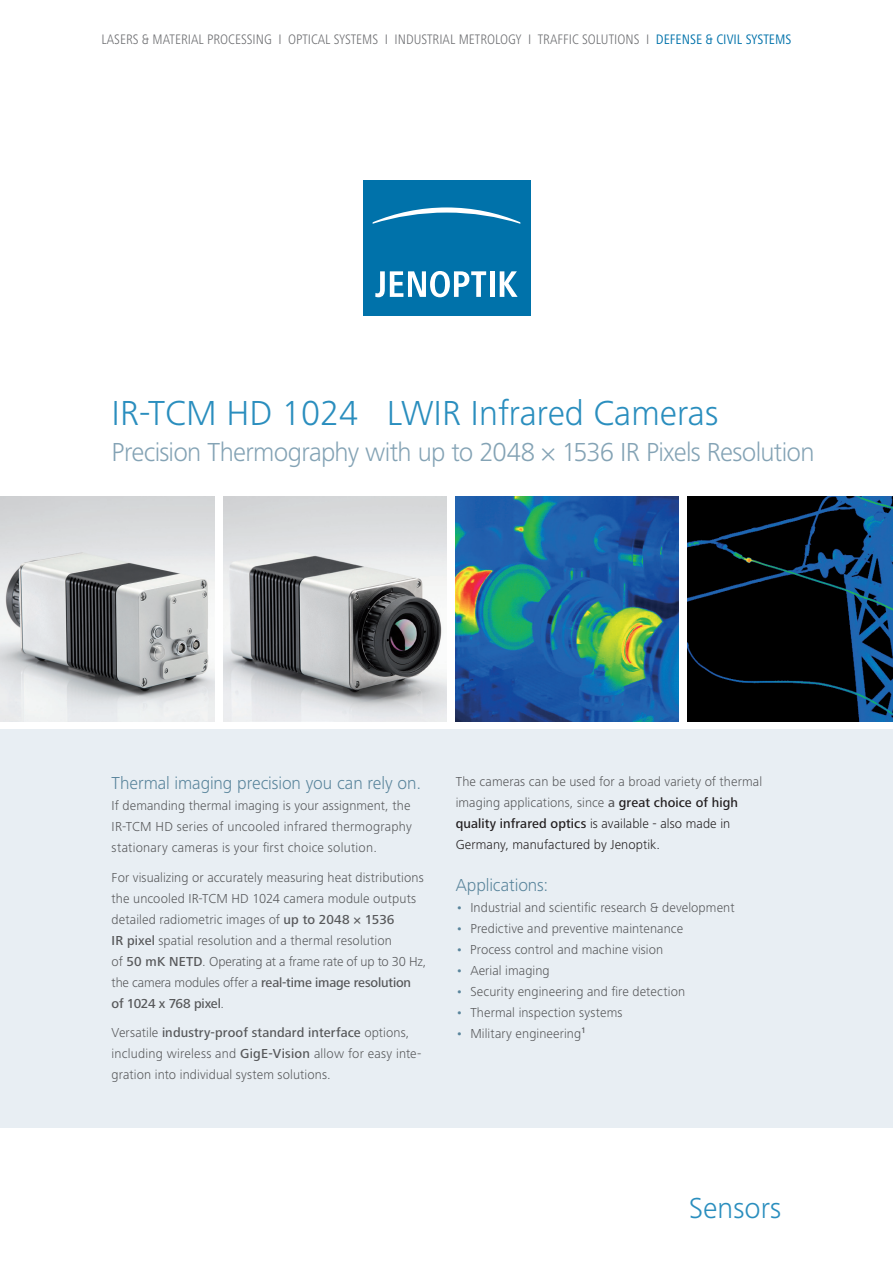
<style>
.page{position:relative;width:893px;height:1263px;background:#fff}
.page>*{position:absolute;margin:0;border:0;box-sizing:border-box;transform-origin:0 0}
.t1{font:300 36px "Frutiger Next LT";color:#2a8ebe}
.t2{font:300 30px "Frutiger Next LT";color:#2a8ebe}
.t3{font:300 27px "Frutiger Next LT";letter-spacing:-.025em;color:#84a3b5}
.t4{font:300 18px "Frutiger Next LT";letter-spacing:-.005em;color:#5a859c}
.t5{font:300 condensed 14.25px "Frutiger Next LT";color:#6c6d70}
.t6{font:300 13.5px/21px "Frutiger Next LT";letter-spacing:.005em;color:#57585a}
.s1{font-weight:400;color:#0072aa}
.s2{font-weight:500}
.s3{font-weight:500;color:#231f20}
.s4{color:#231f20}
.s5{font-weight:400;color:#5a859c}
</style>
<div class="page">
<div style="left:0;top:729px;width:893px;height:399px;background:#e8eef3"></div>
<div style="left:363px;top:180px;width:167px;height:135px;background:#0072aa"></div>
<div style="left:490px;top:271px;width:5px;height:26px;background:#fff"></div>
<svg style="left:500px;top:271px;width:18px;height:26px"></svg>
<svg style="left:373px;top:207px;width:147px;height:17px"></svg>
<svg style="left:375px;top:271px;width:111px;height:26px"></svg>
<img style="left:688px;top:496px;width:205px;height:226px">
<img style="left:456px;top:496px;width:223px;height:226px">
<img style="left:0;top:496px;width:214px;height:226px">
<img style="left:223px;top:496px;width:223px;height:226px">
<p class="t5" style="left:102px;top:32px;width:691px">LASERS &amp; MATERIAL PROCESSING I OPTICAL SYSTEMS I INDUSTRIAL METROLOGY I TRAFFIC SOLUTIONS I <span class="s1">DEFENSE &amp; CIVIL SYSTEMS</span></p>
<h1 class="t1" style="left:112px;top:393px;width:608px">IR-TCM HD 1024 LWIR Infrared Cameras</h1>
<h3 class="t3" style="left:112px;top:437px;width:704px">Precision Thermography with up to 2048 × 1536 IR Pixels Resolution</h3>
<h3 class="t4" style="left:112px;top:773px;width:311px">Thermal imaging precision you can rely on.</h3>
<p class="t6" style="left:112px;top:795px;width:302px;text-align:justify">If demanding thermal imaging is your assignment, the IR-TCM HD series of uncooled infrared thermography stationary cameras is your first choice solution.</p>
<p class="t6" style="left:112px;top:867px;width:316px">For visualizing or accurately measuring heat distributions the uncooled IR-TCM HD 1024 camera module outputs detailed radiometric images of <span class="s2">up to 2048 × 1536<br>IR pixel</span> spatial resolution and a thermal resolution<br>of <span class="s2">50 mK NETD</span>. Operating at a frame rate of up to 30 Hz, the camera modules offer a <span class="s2">real-time image resolution of 1024 x 768 pixel</span>.</p>
<p class="t6" style="left:112px;top:1022px;width:311px">Versatile <span class="s2">industry-proof standard interface</span> options, including wireless and <span class="s2">GigE-Vision</span> allow for easy inte&shy;gration into individual system solutions.</p>
<p class="t6" style="left:456px;top:771px;width:308px">The cameras can be used for a broad variety of thermal imaging applications, since <span class="s2">a</span> <span class="s3">great choice of high quality infrared optics</span> <span class="s4">is available - also made in Germany, manufactured by Jenoptik.</span></p>
<h3 class="t4" style="left:456px;top:875px;width:94px">Applications:</h3>
<p class="t6" style="left:456px;top:897px;width:280px"><span class="s5">•</span> Industrial and scientific research &amp; development</p>
<p class="t6" style="left:456px;top:918px;width:229px"><span class="s5">•</span> Predictive and preventive maintenance</p>
<p class="t6" style="left:456px;top:939px;width:209px"><span class="s5">•</span> Process control and machine vision</p>
<p class="t6" style="left:456px;top:960px;width:96px"><span class="s5">•</span> Aerial imaging</p>
<p class="t6" style="left:456px;top:981px;width:231px"><span class="s5">•</span> Security engineering and fire detection</p>
<p class="t6" style="left:456px;top:1002px;width:168px"><span class="s5">•</span> Thermal inspection systems</p>
<p class="t6" style="left:456px;top:1023px;width:132px"><span class="s5">•</span> Military engineering<sup>1</sup></p>
<h2 class="t2" style="left:689px;top:1191px;width:94px">Sensors</h2>
</div>
